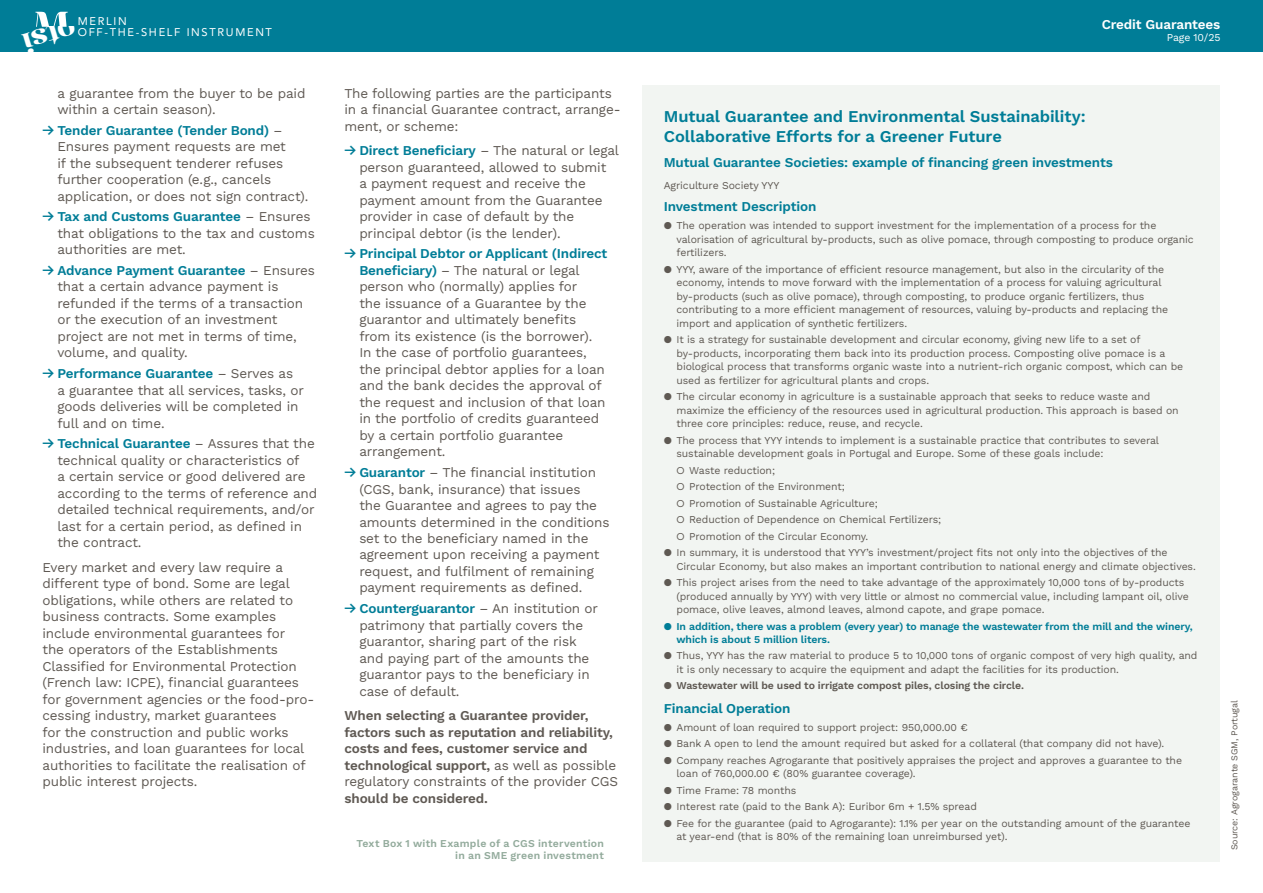
<style>
.page{position:relative;width:1263px;height:893px;background:#fff}
.page>*{position:absolute;margin:0;border:0;box-sizing:border-box;transform-origin:0 0}
.t1{font:800 31.05px "Famosa";color:#fff}
.t2{font:600 16.5px/19.8px "Work Sans";letter-spacing:-.005em;color:#007d97}
.t3{font:13.5px/16.5px "Work Sans";letter-spacing:-.01em;color:#5f5953}
.t4{font:600 13.5px/16.5px "Work Sans";letter-spacing:-.01em;color:#5f5953}
.t5{font:600 13.5px "Work Sans";letter-spacing:-.01em;color:#007d97}
.t6{font:600 13.5px "Work Sans";letter-spacing:-.01em;color:#fff}
.t7{font:11.1px/11.9px "Avenir LT Std";letter-spacing:.15em;color:#fff}
.t8{font:10.5px/13.5px "Work Sans";letter-spacing:-.01em;color:#5f5953}
.t9{font:600 10.5px/13.5px "Work Sans";letter-spacing:-.01em;color:#007d97}
.t10{font:600 10.5px "Work Sans";letter-spacing:-.01em;color:#5f5953}
.t11{font:600 10.5px/12.6px "Work Sans";letter-spacing:.02em;color:#93ab9c;text-align:right}
.t12{font:10.5px "Work Sans";letter-spacing:-.01em;color:#fff}
.t13{font:9px "Work Sans";letter-spacing:-.01em;color:#5f5953}
.s1{font-family:"Labil Grotesk";font-weight:700;color:#007d97}
.s2{font-weight:600;color:#007d97}
.s3{font-weight:400}
</style>
<div class="page">
<div style="left:642px;top:85px;width:578px;height:776px;background:#f2f5f2"></div>
<div style="left:0;top:0;width:1263px;height:51px;background:#007d97"></div>
<svg style="left:35px;top:12px;width:33px;height:15px"></svg>
<p class="t7" style="left:78px;top:15px;width:196px">MERLIN<br>OFF-THE-SHELF INSTRUMENT</p>
<h1 class="t1" style="left:83px;top:51px;width:57px;rotate:163deg">otsi</h1>
<p class="t6" style="left:1102px;top:14px;width:120px">Credit Guarantees</p>
<p class="t12" style="left:1167px;top:30px;width:55px">Page 10/25</p>
<p class="t3" style="left:57px;top:84px;width:250px">a guarantee from the buyer to be paid within a certain season).</p>
<p class="t3" style="left:57px;top:121px;width:253px;text-indent:-15px"><span class="s1">→</span> <span class="s2">Tender Guarantee (Tender Bond)</span> – Ensures payment requests are met<br>if the subsequent tenderer refuses further cooperation (e.g., cancels application, or does not sign contract).</p>
<p class="t3" style="left:57px;top:208px;width:259px;text-indent:-15px"><span class="s1">→</span> <span class="s2">Tax and Customs Guarantee</span> – Ensures that obligations to the tax and customs authorities are met.</p>
<p class="t3" style="left:57px;top:262px;width:259px;text-indent:-15px"><span class="s1">→</span> <span class="s2">Advance Payment Guarantee</span> – Ensures that a certain advance payment is refunded if the terms of a transaction or the execution of an investment project are not met in terms of time, volume, and quality.</p>
<p class="t3" style="left:57px;top:365px;width:248px;text-indent:-15px"><span class="s1">→</span> <span class="s2">Performance Guarantee</span> – Serves as a guarantee that all services, tasks, or goods deliveries will be completed in full and on time.</p>
<p class="t3" style="left:57px;top:435px;width:261px;text-indent:-15px"><span class="s1">→</span> <span class="s2">Technical Guarantee</span> – Assures that the technical quality or characteristics of<br>a certain service or good delivered are according to the terms of reference and detailed technical requirements, and/or last for a certain period, as defined in the contract.</p>
<p class="t3" style="left:43px;top:559px;width:273px">Every market and every law require a different type of bond. Some are legal obligations, while others are related to business contracts. Some examples include environmental guarantees for<br>the operators of the Establishments Classified for Environmental Protection (French law: ICPE), financial guarantees for government agencies or the food-pro&shy;cessing industry, market guarantees<br>for the construction and public works industries, and loan guarantees for local authorities to facilitate the realisation of public interest projects.</p>
<p class="t3" style="left:344px;top:84px;width:278px">The following parties are the participants in a financial Guarantee contract, arrange&shy;ment, or scheme:</p>
<p class="t3" style="left:359px;top:142px;width:261px;text-indent:-15px"><span class="s1">→</span> <span class="s2">Direct Beneficiary</span> – The natural or legal person guaranteed, allowed to submit<br>a payment request and receive the payment amount from the Guarantee provider in case of default by the principal debtor (is the lender).</p>
<p class="t3" style="left:359px;top:245px;width:250px;text-indent:-15px"><span class="s1">→</span> <span class="s2">Principal Debtor or Applicant (Indirect Beneficiary)</span> – The natural or legal person who (normally) applies for<br>the issuance of a Guarantee by the guarantor and ultimately benefits from its existence (is the borrower).<br>In the case of portfolio guarantees, the principal debtor applies for a loan and the bank decides the approval of the request and inclusion of that loan in the portfolio of credits guaranteed by a certain portfolio guarantee arrangement.</p>
<p class="t3" style="left:359px;top:464px;width:252px;text-indent:-15px"><span class="s1">→</span> <span class="s2">Guarantor</span> – The financial institution (CGS, bank, insurance) that issues<br>the Guarantee and agrees to pay the amounts determined in the conditions set to the beneficiary named in the agreement upon receiving a payment request, and fulfilment of remaining payment requirements as defined.</p>
<p class="t3" style="left:359px;top:600px;width:240px;text-indent:-15px"><span class="s1">→</span> <span class="s2">Counterguarantor</span> – An institution or patrimony that partially covers the guarantor, sharing part of the risk and paying part of the amounts the guarantor pays to the beneficiary in case of default.</p>
<p class="t4" style="left:344px;top:707px;width:275px">When selecting a Guarantee provider, factors such as reputation and reliability, costs and fees, customer service and technological support, <span class="s3">as well as possible regulatory constraints of the provider CGS</span></p>
<p class="t4" style="left:344px;top:789px;width:145px">should be considered.</p>
<p class="t11" style="left:356px;top:836px;width:249px">Text Box 1 with Example of a CGS intervention in an SME green investment</p>
<h2 class="t2" style="left:664px;top:106px;width:424px">Mutual Guarantee and Environmental Sustainability:<br>Collaborative Efforts for a Greener Future</h2>
<p class="t5" style="left:664px;top:152px;width:451px">Mutual Guarantee Societies: example of financing green investments</p>
<p class="t8" style="left:664px;top:178px;width:117px">Agriculture Society YYY</p>
<p class="t5" style="left:664px;top:197px;width:154px">Investment Description</p>
<p class="t8" style="left:676px;top:218px;width:519px;text-indent:-13px">● The operation was intended to support investment for the implementation of a process for the valorisation of agricultural by-products, such as olive pomace, through composting to produce organic fertilizers.</p>
<p class="t8" style="left:676px;top:262px;width:493px;text-indent:-13px">● YYY, aware of the importance of efficient resource management, but also in the circularity of the economy, intends to move forward with the implementation of a process for valuing agricultural by-products (such as olive pomace), through composting, to produce organic fertilizers, thus contributing to a more efficient management of resources, valuing by-products and replacing the import and application of synthetic fertilizers.</p>
<p class="t8" style="left:676px;top:332px;width:508px;text-indent:-13px">● It is a strategy for sustainable development and circular economy, giving new life to a set of by-products, incorporating them back into its production process. Composting olive pomace is a biological process that transforms organic waste into a nutrient-rich organic compost, which can be used as fertilizer for agricultural plants and crops.</p>
<p class="t8" style="left:676px;top:389px;width:504px;text-indent:-13px">● The circular economy in agriculture is a sustainable approach that seeks to reduce waste and maximize the efficiency of the resources used in agricultural production. This approach is based on three core principles: reduce, reuse, and recycle.</p>
<p class="t8" style="left:676px;top:433px;width:484px;text-indent:-13px">● The process that YYY intends to implement is a sustainable practice that contributes to several sustainable development goals in Portugal and Europe. Some of these goals include:</p>
<p class="t8" style="left:676px;top:463px;width:100px">○ Waste reduction;</p>
<p class="t8" style="left:676px;top:479px;width:170px">○ Protection of the Environment;</p>
<p class="t8" style="left:676px;top:496px;width:203px">○ Promotion of Sustainable Agriculture;</p>
<p class="t8" style="left:676px;top:512px;width:266px">○ Reduction of Dependence on Chemical Fertilizers;</p>
<p class="t8" style="left:676px;top:529px;width:193px">○ Promotion of the Circular Economy.</p>
<p class="t8" style="left:676px;top:545px;width:521px;text-indent:-13px">● In summary, it is understood that YYY’s investment/project fits not only into the objectives of the<br>Circular Economy, but also makes an important contribution to national energy and climate objectives.</p>
<p class="t8" style="left:676px;top:575px;width:514px;text-indent:-13px">● This project arises from the need to take advantage of the approximately 10,000 tons of by-products (produced annually by YYY) with very little or almost no commercial value, including lampant oil, olive pomace, olive leaves, almond leaves, almond capote, and grape pomace.</p>
<p class="t9" style="left:676px;top:619px;width:518px;text-indent:-13px">● In addition, there was a problem (every year) to manage the wastewater from the mill and the winery, which is about 5 million liters.</p>
<p class="t8" style="left:676px;top:649px;width:522px;text-indent:-13px">● Thus, YYY has the raw material to produce 5 to 10,000 tons of organic compost of very high quality, and it is only necessary to acquire the equipment and adapt the facilities for its production.</p>
<p class="t10" style="left:664px;top:678px;width:362px">● Wastewater will be used to irrigate compost piles, closing the circle.</p>
<p class="t5" style="left:664px;top:698px;width:128px">Financial Operation</p>
<p class="t8" style="left:664px;top:720px;width:306px">● Amount of loan required to support project: 950,000.00 €</p>
<p class="t8" style="left:664px;top:737px;width:502px">● Bank A open to lend the amount required but asked for a collateral (that company did not have).</p>
<p class="t8" style="left:676px;top:753px;width:507px;text-indent:-13px">● Company reaches Agrogarante that positively appraises the project and approves a guarantee to the loan of 760,000.00 € (80% guarantee coverage).</p>
<p class="t8" style="left:664px;top:783px;width:134px">● Time Frame: 78 months</p>
<p class="t8" style="left:664px;top:799px;width:315px">● Interest rate (paid to the Bank A): Euribor 6m + 1.5% spread</p>
<p class="t8" style="left:676px;top:816px;width:515px;text-indent:-13px">● Fee for the guarantee (paid to Agrogarante): 1.1% per year on the outstanding amount of the guarantee at year-end (that is 80% of the remaining loan unreimbursed yet).</p>
<p class="t13" style="left:1227px;top:850px;width:152px;rotate:-90deg">Source: Agrogarante SGM, Portugal</p>
</div>
